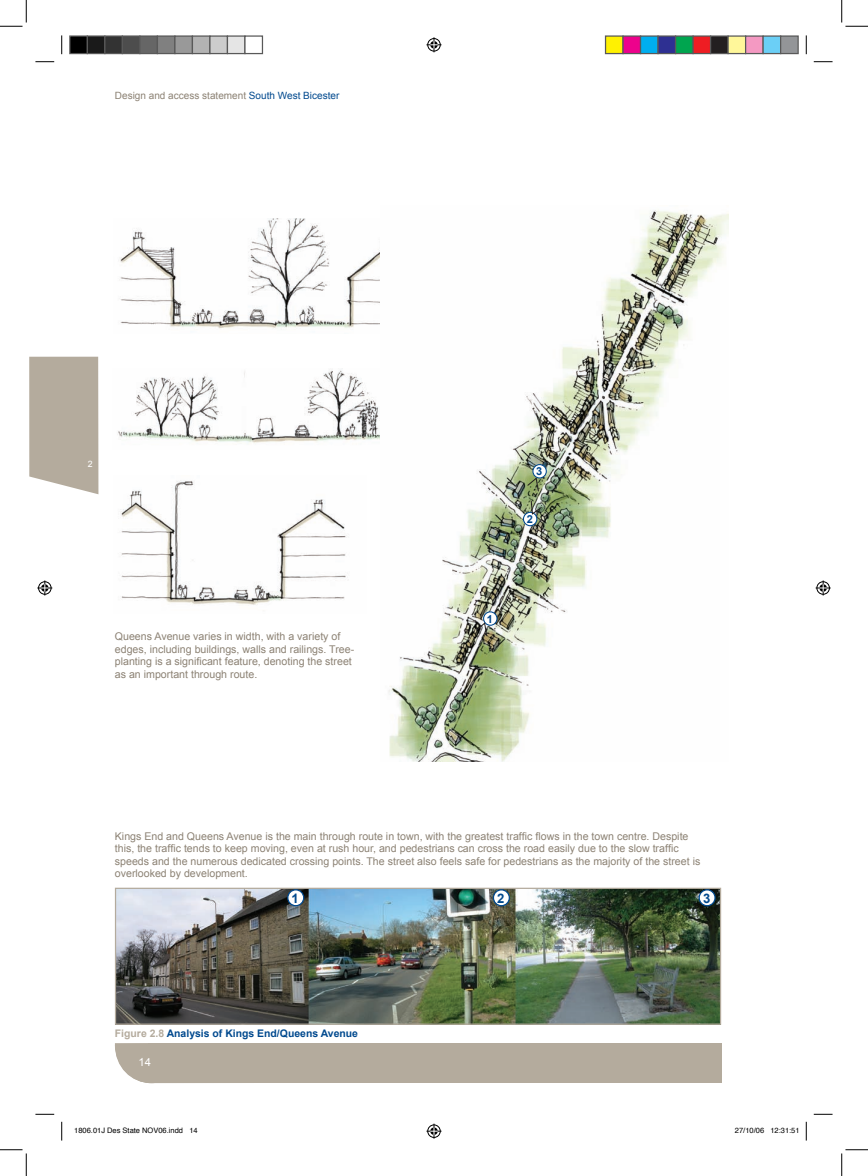
<style>
.page{position:relative;width:868px;height:1176px;background:#fff}
.page>*{position:absolute;margin:0;border:0;box-sizing:border-box;transform-origin:0 0}
.t1{font:700 13.12px "Arial";color:#01498e}
.t2{font:11.25px "Arial";color:#fff}
.t3{font:700 11px "Arial";color:#01498e}
.t4{font:10.62px/12.5px "Arial";color:#8c8274}
.t5{font:700 10.38px "Arial";color:#01498e}
.t6{font:10px "Arial";color:#8c8274}
.t7{font:8.75px "Arial";color:#fff}
.t8{font:7.5px "Helvetica";color:#000}
.s1{color:#01498e}
.s2{color:#b4ab9d}
</style>
<div class="page">
<svg style="left:115px;top:1043px;width:141px;height:41px;background:#b9b1a4"></svg>
<div style="left:256px;top:1043px;width:465px;height:40px;background:#b4ab9d"></div>
<svg style="left:29px;top:357px;width:69px;height:137px;background:#b9b0a3"></svg>
<img style="left:117px;top:370px;width:263px;height:73px">
<img style="left:120px;top:480px;width:226px;height:125px">
<img style="left:120px;top:218px;width:260px;height:111px">
<img style="left:117px;top:890px;width:602px;height:133px">
<div style="left:115px;top:888px;width:606px;height:137px;border:1px solid #b4ab9d"></div>
<svg style="left:288px;top:890px;width:16px;height:16px"></svg>
<div style="left:287px;top:889px;width:17px;height:17px;border:1px solid #01498e;border-radius:50%"></div>
<div style="left:493px;top:890px;width:16px;height:16px;background:#fff;border-radius:50%"></div>
<div style="left:493px;top:889px;width:17px;height:17px;border:1px solid #01498e;border-radius:50%"></div>
<svg style="left:699px;top:890px;width:16px;height:16px"></svg>
<div style="left:698px;top:889px;width:17px;height:17px;border:1px solid #01498e;border-radius:50%"></div>
<img style="left:388px;top:210px;width:340px;height:552px">
<div style="left:483px;top:612px;width:14px;height:13px;background:#fff;border-radius:50%"></div>
<div style="left:483px;top:611px;width:14px;height:15px;border:1px solid #01498e;border-radius:50%"></div>
<div style="left:523px;top:512px;width:14px;height:14px;background:#fff;border-radius:50%"></div>
<div style="left:523px;top:512px;width:14px;height:14px;border:1px solid #01498e;border-radius:50%"></div>
<div style="left:533px;top:464px;width:13px;height:14px;background:#fff;border-radius:50%"></div>
<div style="left:532px;top:464px;width:15px;height:14px;border:1px solid #01498e;border-radius:50%"></div>
<svg style="left:527px;top:477px;width:12px;height:15px"></svg>
<svg style="left:475px;top:622px;width:12px;height:15px"></svg>
<svg style="left:529px;top:500px;width:13px;height:15px"></svg>
<svg style="left:35px;top:61px;width:19px;height:1px"></svg>
<svg style="left:813px;top:61px;width:19px;height:1px"></svg>
<svg style="left:35px;top:1113px;width:19px;height:2px"></svg>
<svg style="left:813px;top:1113px;width:19px;height:2px"></svg>
<svg style="left:61px;top:35px;width:1px;height:19px"></svg>
<svg style="left:61px;top:1122px;width:1px;height:18px"></svg>
<svg style="left:805px;top:35px;width:2px;height:19px"></svg>
<svg style="left:805px;top:1122px;width:2px;height:18px"></svg>
<svg style="left:0;top:0;width:27px;height:27px"></svg>
<svg style="left:0;top:1149px;width:27px;height:27px"></svg>
<svg style="left:841px;top:0;width:26px;height:27px"></svg>
<svg style="left:841px;top:1149px;width:26px;height:27px"></svg>
<svg style="left:426px;top:37px;width:15px;height:15px"></svg>
<svg style="left:426px;top:1123px;width:15px;height:15px"></svg>
<svg style="left:37px;top:580px;width:15px;height:15px"></svg>
<svg style="left:815px;top:580px;width:15px;height:15px"></svg>
<div style="left:70px;top:36px;width:17px;height:18px;background:#000"></div>
<div style="left:69px;top:35px;width:19px;height:19px;border:1px solid #595959"></div>
<div style="left:87px;top:36px;width:18px;height:18px;background:#1a1a1a"></div>
<div style="left:87px;top:35px;width:18px;height:19px;border:1px solid #595959"></div>
<div style="left:105px;top:36px;width:17px;height:18px;background:#333"></div>
<div style="left:104px;top:35px;width:19px;height:19px;border:1px solid #595959"></div>
<div style="left:122px;top:36px;width:18px;height:18px;background:#4d4d4d"></div>
<div style="left:122px;top:35px;width:18px;height:19px;border:1px solid #595959"></div>
<div style="left:140px;top:36px;width:17px;height:18px;background:#666"></div>
<div style="left:139px;top:35px;width:19px;height:19px;border:1px solid #595959"></div>
<div style="left:157px;top:36px;width:18px;height:18px;background:#808080"></div>
<div style="left:157px;top:35px;width:18px;height:19px;border:1px solid #595959"></div>
<div style="left:175px;top:36px;width:17px;height:18px;background:#999"></div>
<div style="left:174px;top:35px;width:19px;height:19px;border:1px solid #595959"></div>
<div style="left:192px;top:36px;width:18px;height:18px;background:#b3b3b3"></div>
<div style="left:192px;top:35px;width:18px;height:19px;border:1px solid #595959"></div>
<div style="left:210px;top:36px;width:17px;height:18px;background:#ccc"></div>
<div style="left:209px;top:35px;width:19px;height:19px;border:1px solid #595959"></div>
<div style="left:227px;top:36px;width:18px;height:18px;background:#e5e5e5"></div>
<div style="left:227px;top:35px;width:18px;height:19px;border:1px solid #595959"></div>
<div style="left:244px;top:35px;width:19px;height:19px;border:1px solid #595959"></div>
<div style="left:605px;top:36px;width:18px;height:18px;background:#fff101"></div>
<div style="left:605px;top:35px;width:18px;height:19px;border:1px solid #595959"></div>
<div style="left:623px;top:36px;width:17px;height:18px;background:#ed028c"></div>
<div style="left:622px;top:35px;width:19px;height:19px;border:1px solid #595959"></div>
<div style="left:640px;top:36px;width:18px;height:18px;background:#00aeef"></div>
<div style="left:640px;top:35px;width:18px;height:19px;border:1px solid #595959"></div>
<div style="left:658px;top:36px;width:17px;height:18px;background:#2e3092"></div>
<div style="left:657px;top:35px;width:19px;height:19px;border:1px solid #595959"></div>
<div style="left:675px;top:36px;width:18px;height:18px;background:#00a54f"></div>
<div style="left:675px;top:35px;width:18px;height:19px;border:1px solid #595959"></div>
<div style="left:693px;top:36px;width:17px;height:18px;background:#ee1d23"></div>
<div style="left:692px;top:35px;width:19px;height:19px;border:1px solid #595959"></div>
<div style="left:710px;top:36px;width:18px;height:18px;background:#231f20"></div>
<div style="left:710px;top:35px;width:18px;height:19px;border:1px solid #595959"></div>
<div style="left:728px;top:36px;width:17px;height:18px;background:#fff79a"></div>
<div style="left:727px;top:35px;width:19px;height:19px;border:1px solid #595959"></div>
<div style="left:745px;top:36px;width:18px;height:18px;background:#f499c2"></div>
<div style="left:745px;top:35px;width:18px;height:19px;border:1px solid #595959"></div>
<div style="left:763px;top:36px;width:17px;height:18px;background:#6bcff6"></div>
<div style="left:762px;top:35px;width:19px;height:19px;border:1px solid #595959"></div>
<div style="left:780px;top:36px;width:18px;height:18px;background:#939598"></div>
<div style="left:780px;top:35px;width:18px;height:19px;border:1px solid #595959"></div>
<p class="t6" style="left:115px;top:90px;width:226px">Design and access statement <span class="s1">South West Bicester</span></p>
<p class="t7" style="left:88px;top:459px;width:6px">2</p>
<p class="t4" style="left:115px;top:630px;width:241px">Queens Avenue varies in width, with a variety of edges, including buildings, walls and railings. Tree&shy;planting is a significant feature, denoting the street as an important through route.</p>
<p class="t3" style="left:536px;top:465px;width:8px">3</p>
<p class="t3" style="left:526px;top:513px;width:8px">2</p>
<p class="t3" style="left:487px;top:612px;width:8px">1</p>
<p class="t4" style="left:115px;top:829px;width:587px">Kings End and Queens Avenue is the main through route in town, with the greatest traffic flows in the town centre. Despite this, the traffic tends to keep moving, even at rush hour, and pedestrians can cross the road easily due to the slow traffic speeds and the numerous dedicated crossing points. The street also feels safe for pedestrians as the majority of the street is overlooked by development.</p>
<p class="t1" style="left:291px;top:890px;width:9px">1</p>
<p class="t1" style="left:497px;top:890px;width:9px">2</p>
<p class="t1" style="left:703px;top:890px;width:9px">3</p>
<p class="t5" style="left:115px;top:1027px;width:245px"><span class="s2">Figure 2.8</span> Analysis of Kings End/Queens Avenue</p>
<p class="t2" style="left:139px;top:1055px;width:14px">14</p>
<p class="t8" style="left:74px;top:1124px;width:125px">1806.01J Des State NOV06.indd 14</p>
<p class="t8" style="left:735px;top:1124px;width:66px">27/10/06 12:31:51</p>
</div>
